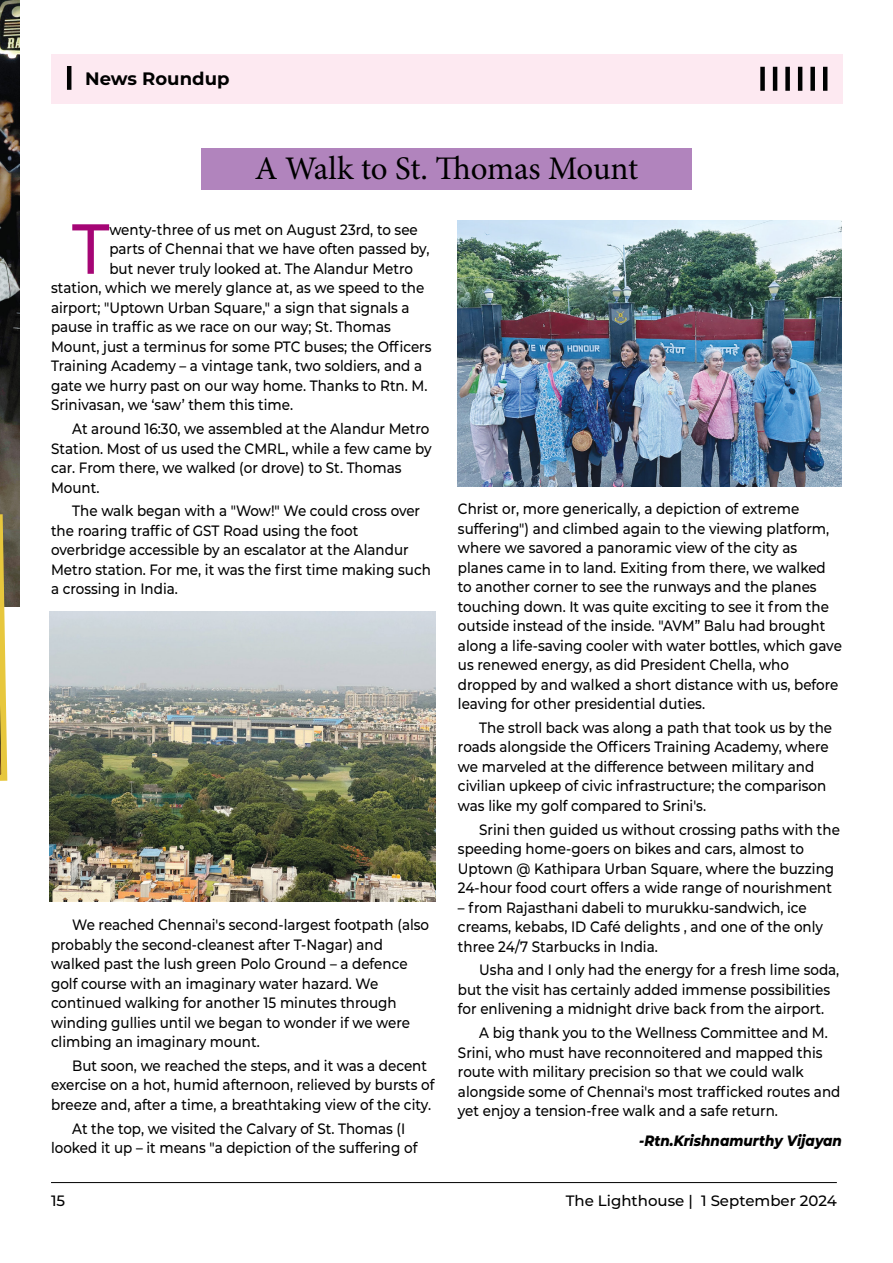
<style>
.page{position:relative;width:893px;height:1263px;background:#fff}
.page>*{position:absolute;margin:0;border:0;box-sizing:border-box;transform-origin:0 0}
.t1{font:500 70.65px "Montserrat";color:#a50575;scale:.9 1}
.t2{font:33px "Minion Pro";letter-spacing:-.01em;color:#000}
.t3{font:700 18px "Montserrat";color:#000}
.t4{font:500 15px/19.5px "Montserrat";color:#000;scale:.9 1}
.t5{font:500 15px "Montserrat";color:#000}
.t6{font:italic 800 15px "Montserrat";color:#000;scale:.9 1}
</style>
<div class="page">
<hr style="left:51px;top:1182px;width:786px;height:1px;background:#000">
<div style="left:51px;top:54px;width:791px;height:50px;background:#fde9f1"></div>
<hr style="left:67px;top:66px;width:4px;height:24px;background:#000101">
<div style="left:760px;top:67px;width:5px;height:24px;background:#000101"></div>
<hr style="left:773px;top:67px;width:4px;height:24px;background:#000101">
<div style="left:785px;top:67px;width:5px;height:24px;background:#000101"></div>
<hr style="left:798px;top:67px;width:4px;height:24px;background:#000101">
<div style="left:810px;top:67px;width:5px;height:24px;background:#000101"></div>
<hr style="left:823px;top:67px;width:4px;height:24px;background:#000101">
<div style="left:201px;top:149px;width:491px;height:41px;background:#b184bd"></div>
<img style="left:0;top:0;width:20px;height:606px">
<svg style="left:0;top:511px;width:10px;height:270px"></svg>
<img style="left:49px;top:612px;width:387px;height:289px">
<img style="left:458px;top:220px;width:384px;height:266px">
<p class="t3" style="left:85px;top:66px;width:146px">News Roundup</p>
<h2 class="t2" style="left:255px;top:146px;width:385px">A Walk to St. Thomas Mount</h2>
<h1 class="t1" style="left:72px;top:199px;width:43px">T</h1>
<p class="t4" style="left:109px;top:219px;width:344px">wenty-three of us met on August 23rd, to see</p>
<p class="t4" style="left:109px;top:239px;width:357px">parts of Chennai that we have often passed by,</p>
<p class="t4" style="left:109px;top:258px;width:339px">but never truly looked at. The Alandur Metro</p>
<p class="t4" style="left:51px;top:278px;width:416px">station, which we merely glance at, as we speed to the</p>
<p class="t4" style="left:51px;top:297px;width:400px">airport; "Uptown Urban Square," a sign that signals a</p>
<p class="t4" style="left:51px;top:317px;width:379px">pause in traffic as we race on our way; St. Thomas</p>
<p class="t4" style="left:51px;top:336px;width:424px">Mount, just a terminus for some PTC buses; the Officers</p>
<p class="t4" style="left:51px;top:356px;width:414px">Training Academy – a vintage tank, two soldiers, and a</p>
<p class="t4" style="left:51px;top:375px;width:420px">gate we hurry past on our way home. Thanks to Rtn. M.</p>
<p class="t4" style="left:51px;top:395px;width:271px">Srinivasan, we ‘saw’ them this time.</p>
<p class="t4" style="left:51px;top:418px;width:424px;text-indent:21px">At around 16:30, we assembled at the Alandur Metro Station. Most of us used the CMRL, while a few came by car. From there, we walked (or drove) to St. Thomas Mount.</p>
<p class="t4" style="left:51px;top:501px;width:424px;text-indent:21px">The walk began with a "Wow!" We could cross over the roaring traffic of GST Road using the foot overbridge accessible by an escalator at the Alandur Metro station. For me, it was the first time making such a crossing in India.</p>
<p class="t4" style="left:51px;top:914px;width:422px;text-indent:21px">We reached Chennai's second-largest footpath (also probably the second-cleanest after T-Nagar) and walked past the lush green Polo Ground – a defence golf course with an imaginary water hazard. We continued walking for another 15 minutes through winding gullies until we began to wonder if we were climbing an imaginary mount.</p>
<p class="t4" style="left:51px;top:1055px;width:428px;text-indent:21px">But soon, we reached the steps, and it was a decent exercise on a hot, humid afternoon, relieved by bursts of breeze and, after a time, a breathtaking view of the city.</p>
<p class="t4" style="left:51px;top:1118px;width:409px;text-indent:21px">At the top, we visited the Calvary of St. Thomas (I looked it up – it means "a depiction of the suffering of</p>
<p class="t4" style="left:458px;top:498px;width:428px">Christ or, more generically, a depiction of extreme suffering") and climbed again to the viewing platform, where we savored a panoramic view of the city as planes came in to land. Exiting from there, we walked to another corner to see the runways and the planes touching down. It was quite exciting to see it from the outside instead of the inside. "AVM” Balu had brought along a life-saving cooler with water bottles, which gave us renewed energy, as did President Chella, who dropped by and walked a short distance with us, before leaving for other presidential duties.</p>
<p class="t4" style="left:458px;top:717px;width:417px;text-indent:21px">The stroll back was along a path that took us by the roads alongside the Officers Training Academy, where we marveled at the difference between military and civilian upkeep of civic infrastructure; the comparison was like my golf compared to Srini's.</p>
<p class="t4" style="left:458px;top:819px;width:426px;text-indent:21px">Srini then guided us without crossing paths with the speeding home-goers on bikes and cars, almost to Uptown @ Kathipara Urban Square, where the buzzing 24-hour food court offers a wide range of nourishment</p>
<p class="t4" style="left:458px;top:897px;width:407px">– from Rajasthani dabeli to murukku-sandwich, ice creams, kebabs, ID Café delights , and one of the only three 24/7 Starbucks in India.</p>
<p class="t4" style="left:458px;top:960px;width:425px;text-indent:21px">Usha and I only had the energy for a fresh lime soda, but the visit has certainly added immense possibilities for enlivening a midnight drive back from the airport.</p>
<p class="t4" style="left:458px;top:1022px;width:426px;text-indent:21px">A big thank you to the Wellness Committee and M.<br>Srini, who must have reconnoitered and mapped this route with military precision so that we could walk alongside some of Chennai's most trafficked routes and yet enjoy a tension-free walk and a safe return.</p>
<p class="t6" style="left:639px;top:1129px;width:227px">-Rtn.Krishnamurthy Vijayan</p>
<p class="t5" style="left:51px;top:1190px;width:16px">15</p>
<p class="t5" style="left:566px;top:1190px;width:273px">The Lighthouse | 1 September 2024</p>
</div>
